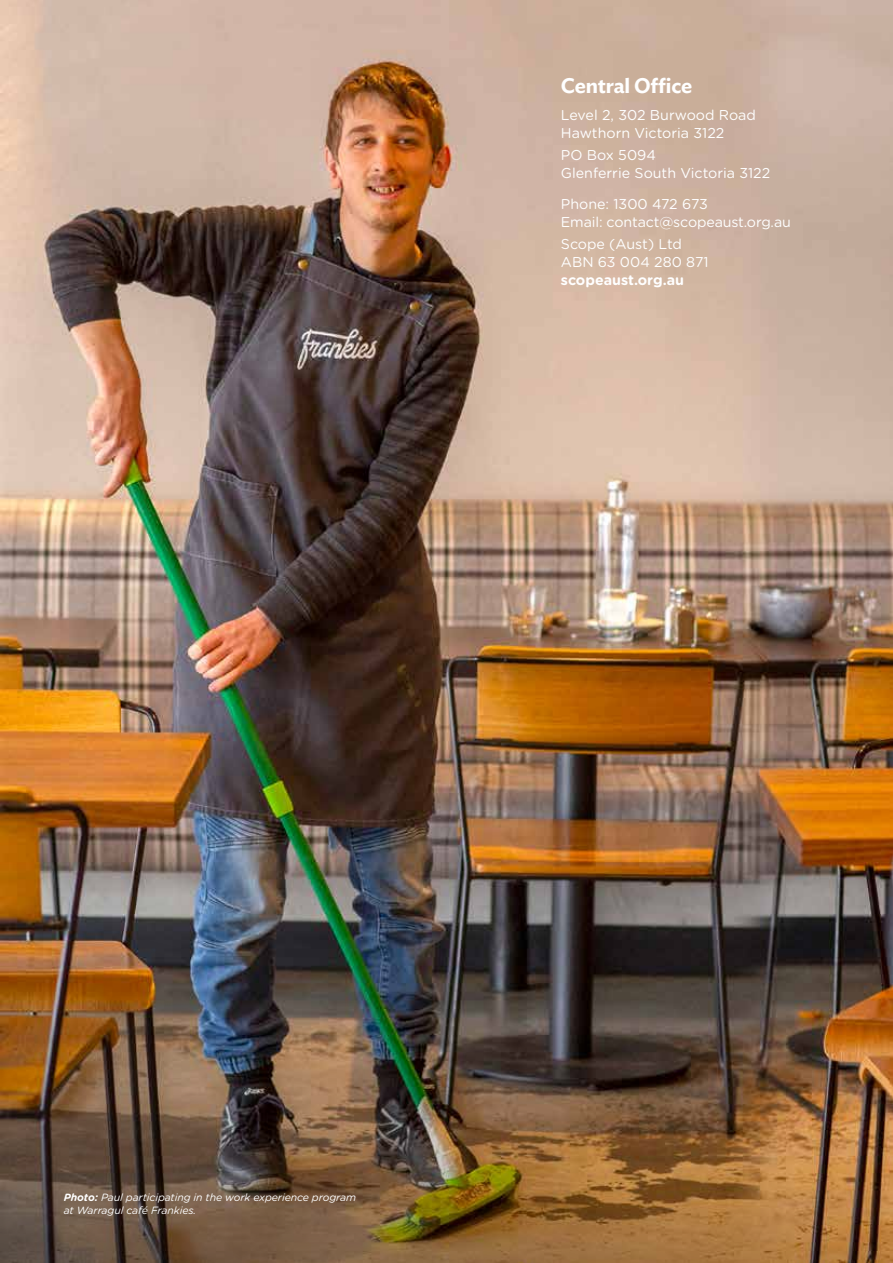
<style>
.page{position:relative;width:893px;height:1263px;background:#fff}
.page>*{position:absolute;margin:0;border:0;box-sizing:border-box;transform-origin:0 0}
.t1{font:600 21px "Ideal Sans";letter-spacing:-.01em;color:#fff}
.t2{font:14.25px/18px "Gotham Rounded";color:#fff}
.t3{font:700 14.25px "Gotham Rounded";color:#fff}
.t4{font:italic 10.5px/13.5px "Gotham Rounded";letter-spacing:-.01em;color:#fff}
.s1{font-weight:700}
</style>
<div class="page">
<img style="left:0;top:0;width:893px;height:828px">
<img style="left:0;top:828px;width:893px;height:435px">
<h1 class="t1" style="left:561px;top:70px;width:133px">Central Office</h1>
<p class="t2" style="left:561px;top:105px;width:197px">Level 2, 302 Burwood Road<br>Hawthorn Victoria 3122</p>
<p class="t2" style="left:561px;top:145px;width:211px">PO Box 5094<br>Glenferrie South Victoria 3122</p>
<p class="t2" style="left:561px;top:194px;width:231px">Phone: 1300 472 673<br>Email: contact@scopeaust.org.au</p>
<p class="t2" style="left:561px;top:234px;width:149px">Scope (Aust) Ltd<br>ABN 63 004 280 871</p>
<p class="t3" style="left:561px;top:270px;width:125px">scopeaust.org.au</p>
<p class="t4" style="left:64px;top:1190px;width:294px"><span class="s1">Photo:</span> Paul participating in the work experience program at Warragul café Frankies.</p>
</div>
